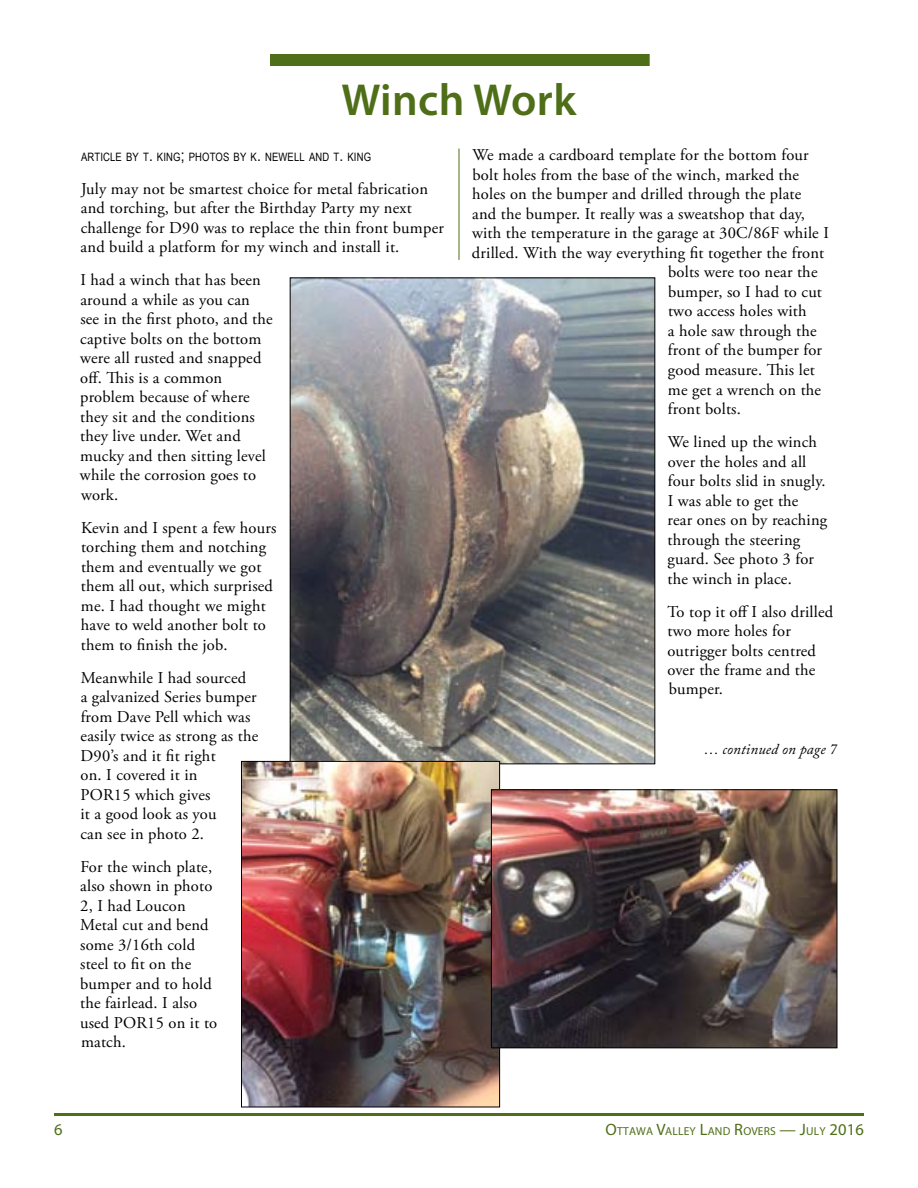
<style>
.page{position:relative;width:918px;height:1188px;background:#fff}
.page>*{position:absolute;margin:0;border:0;box-sizing:border-box;transform-origin:0 0}
.t1{font:600 45px "Myriad Pro";letter-spacing:.01em;color:#4f6e18}
.t2{font:16.5px/19.5px "Adobe Garamond Pro";letter-spacing:.01em;color:#000}
.t3{font:italic 15px "Adobe Caslon Pro";letter-spacing:.01em;color:#000}
.t4{font:11.55px "Arial Narrow";letter-spacing:.015em;color:#000}
.t5{font:11.55px "Myriad Pro";letter-spacing:.015em;color:#4f6e18}
.s1{font-size:16.5px}
</style>
<div class="page">
<hr style="left:54px;top:1113px;width:810px;height:3px;background:#4f6e18">
<img style="left:292px;top:280px;width:361px;height:482px">
<img style="left:243px;top:763px;width:255px;height:342px">
<div style="left:241px;top:761px;width:259px;height:346px;border:1px solid #000"></div>
<img style="left:493px;top:791px;width:342px;height:255px">
<div style="left:491px;top:789px;width:346px;height:259px;border:1px solid #000"></div>
<div style="left:270px;top:54px;width:380px;height:12px;background:#4f6e18"></div>
<hr style="left:459px;top:148px;width:1px;height:112px;background:#4f6e18">
<h1 class="t1" style="left:342px;top:71px;width:236px">Winch Work</h1>
<p class="t4" style="left:81px;top:150px;width:292px">ARTICLE BY T<span class="s1">.</span> KING<span class="s1">;</span> PHOTOS BY K<span class="s1">.</span> NEWELL AND T<span class="s1">.</span> KING</p>
<p class="t2" style="left:81px;top:179px;width:365px">July may not be smartest choice for metal fabrication and torching, but after the Birthday Party my next challenge for D90 was to replace the thin front bumper and build a platform for my winch and install it.</p>
<p class="t2" style="left:80px;top:271px;width:194px">I had a winch that has been around a while as you can<br>see in the first photo, and the captive bolts on the bottom were all rusted and snapped off. This is a common problem because of where they sit and the conditions they live under. Wet and mucky and then sitting level while the corrosion goes to work.</p>
<p class="t2" style="left:81px;top:518px;width:197px">Kevin and I spent a few hours torching them and notching them and eventually we got them all out, which surprised me. I had thought we might have to weld another bolt to them to finish the job.</p>
<p class="t2" style="left:80px;top:668px;width:179px">Meanwhile I had sourced<br>a galvanized Series bumper from Dave Pell which was easily twice as strong as the<br>D90’s and it fit right<br>on. I covered it in<br>POR15 which gives<br>it a good look as you<br>can see in photo 2.</p>
<p class="t2" style="left:80px;top:857px;width:139px">For the winch plate, also shown in photo<br>2, I had Loucon<br>Metal cut and bend some 3/16th cold steel to fit on the bumper and to hold the fairlead. I also used POR15 on it to match.</p>
<p class="t2" style="left:472px;top:146px;width:338px">We made a cardboard template for the bottom four</p>
<p class="t2" style="left:472px;top:166px;width:328px">bolt holes from the base of the winch, marked the</p>
<p class="t2" style="left:472px;top:185px;width:331px">holes on the bumper and drilled through the plate</p>
<p class="t2" style="left:472px;top:205px;width:334px">and the bumper. It really was a sweatshop that day,</p>
<p class="t2" style="left:472px;top:224px;width:358px">with the temperature in the garage at 30C/86F while I</p>
<p class="t2" style="left:472px;top:244px;width:354px">drilled. With the way everything fit together the front</p>
<p class="t2" style="left:668px;top:263px;width:151px">bolts were too near the</p>
<p class="t2" style="left:668px;top:283px;width:155px">bumper, so I had to cut</p>
<p class="t2" style="left:668px;top:302px;width:140px">two access holes with</p>
<p class="t2" style="left:668px;top:322px;width:150px">a hole saw through the</p>
<p class="t2" style="left:668px;top:341px;width:156px">front of the bumper for</p>
<p class="t2" style="left:668px;top:361px;width:148px">good measure. This let</p>
<p class="t2" style="left:668px;top:380px;width:155px">me get a wrench on the</p>
<p class="t2" style="left:668px;top:400px;width:75px">front bolts.</p>
<p class="t2" style="left:668px;top:433px;width:161px">We lined up the winch over the holes and all four bolts slid in snugly.<br>I was able to get the<br>rear ones on by reaching through the steering guard. See photo 3 for the winch in place.</p>
<p class="t2" style="left:667px;top:602px;width:167px">To top it off I also drilled two more holes for outrigger bolts centred over the frame and the bumper.</p>
<p class="t3" style="left:704px;top:740px;width:134px">… continued on page 7</p>
<p class="t5" style="left:605px;top:1124px;width:260px"><span class="s1">O</span>TTAWA <span class="s1">V</span>ALLEY <span class="s1">L</span>AND <span class="s1">R</span>OVERS <span class="s1">— J</span>ULY <span class="s1">2016</span></p>
</div>
